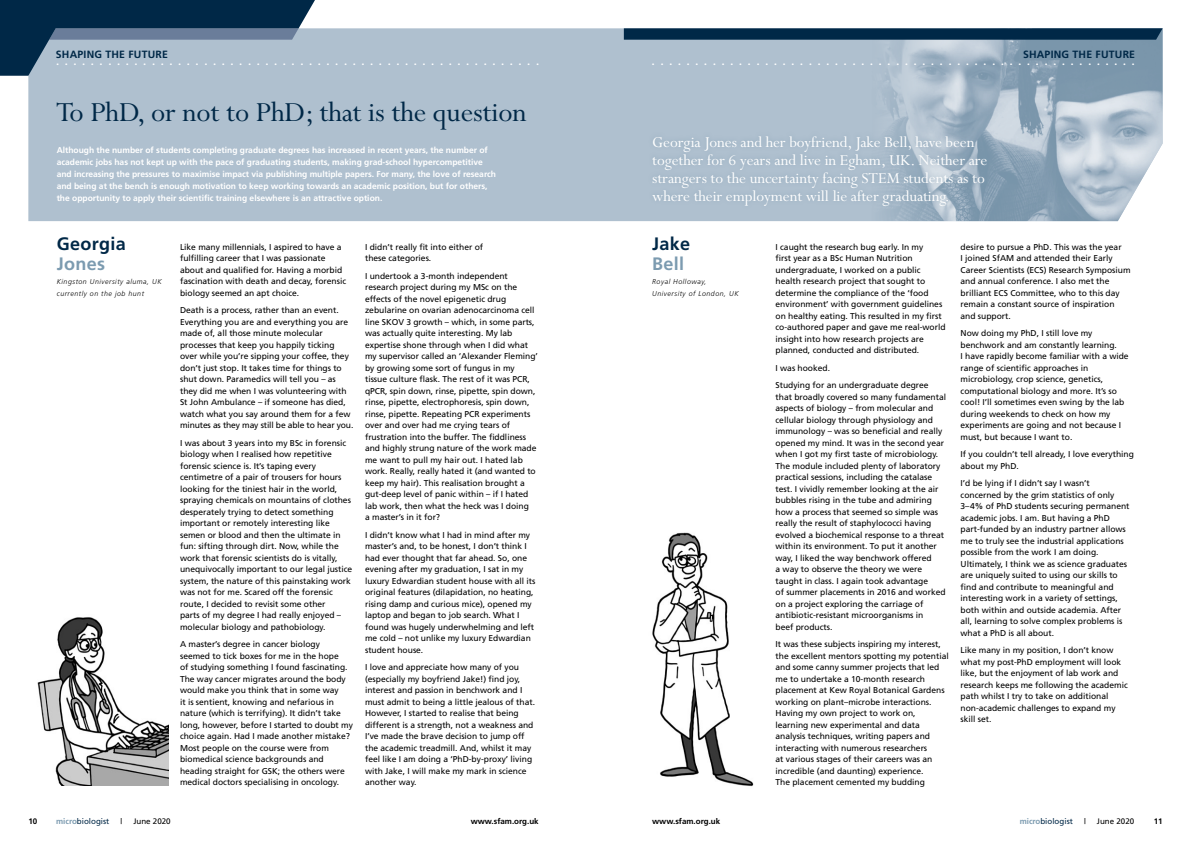
<style>
.page{position:relative;width:1191px;height:842px;background:#fff}
.page>*{position:absolute;margin:0;border:0;box-sizing:border-box;transform-origin:0 0}
.t1{font:31px "Perpetua";letter-spacing:-.005em;color:#002847}
.t2{font:700 18px "Frutiger";letter-spacing:.02em;color:#002847}
.t3{font:700 18px "Frutiger";letter-spacing:.02em;color:#7c9bb0}
.t4{font:17px/18px "Perpetua";letter-spacing:-.005em;color:#fff}
.t5{font:700 10.5px "Frutiger";letter-spacing:.02em;color:#002847}
.t6{font:8.5px/11.5px "Frutiger";letter-spacing:-.005em;color:#000}
.t7{font:700 8.5px/12px "Frutiger";letter-spacing:-.005em;color:#fff}
.t8{font:700 8px "Frutiger";color:#000}
.t9{font:8px "Frutiger";color:#002847}
.t10{font:8px "Frutiger";color:#000}
.t11{font:italic 300 7px/11.5px "Frutiger";letter-spacing:.075em;color:#000}
.t12{font:700 5px "Frutiger";color:#fff}
.s1{font-weight:700;color:#7c9bb0}
</style>
<div class="page">
<div style="left:28px;top:28px;width:840px;height:193px;background:#afc0cf"></div>
<img style="left:868px;top:40px;width:294px;height:181px">
<div style="left:648px;top:131px;width:343px;height:79px;background:#7c9bb0;opacity:.6"></div>
<img style="left:37px;top:617px;width:131px;height:168px">
<img style="left:652px;top:532px;width:102px;height:255px">
<svg style="left:0;top:0;width:315px;height:76px;background:#58748b"></svg>
<svg style="left:624px;top:28px;width:538px;height:12px;background:#0a304e"></svg>
<svg style="left:652px;top:63px;width:482px;height:2px"></svg>
<p class="t5" style="left:56px;top:49px;width:114px">SHAPING THE FUTURE</p>
<p class="t12" style="left:56px;top:61px;width:484px">••••••••••••••••••••••••••••••••••••••••••••••••••••••••</p>
<h1 class="t1" style="left:56px;top:96px;width:472px">To PhD, or not to PhD; that is the question</h1>
<p class="t7" style="left:57px;top:144px;width:441px">Although the number of students completing graduate degrees has increased in recent years, the number of academic jobs has not kept up with the pace of graduating students, making grad-school hypercompetitive and increasing the pressures to maximise impact via publishing multiple papers. For many, the love of research and being at the bench is enough motivation to keep working towards an academic position, but for others, the opportunity to apply their scientific training elsewhere is an attractive option.</p>
<h3 class="t4" style="left:652px;top:133px;width:337px">Georgia Jones and her boyfriend, Jake Bell, have been together for 6 years and live in Egham, UK. Neither are strangers to the uncertainty facing STEM students as to where their employment will lie after graduating.</h3>
<p class="t5" style="left:1023px;top:49px;width:114px">SHAPING THE FUTURE</p>
<h2 class="t2" style="left:57px;top:233px;width:71px">Georgia</h2>
<h2 class="t3" style="left:57px;top:253px;width:50px">Jones</h2>
<p class="t11" style="left:57px;top:276px;width:106px">Kingston University aluma, UK currently on the job hunt</p>
<p class="t6" style="left:180px;top:241px;width:167px">Like many millennials, I aspired to have a fulfilling career that I was passionate about and qualified for. Having a morbid fascination with death and decay, forensic biology seemed an apt choice.</p>
<p class="t6" style="left:180px;top:304px;width:175px">Death is a process, rather than an event.<br>Everything you are and everything you are made of, all those minute molecular processes that keep you happily ticking over while you’re sipping your coffee, they don’t just stop. It takes time for things to shut down. Paramedics will tell you – as they did me when I was volunteering with St John Ambulance – if someone has died, watch what you say around them for a few minutes as they may still be able to hear you.</p>
<p class="t6" style="left:180px;top:437px;width:174px">I was about 3 years into my BSc in forensic biology when I realised how repetitive forensic science is. It’s taping every centimetre of a pair of trousers for hours looking for the tiniest hair in the world, spraying chemicals on mountains of clothes desperately trying to detect something important or remotely interesting like semen or blood and then the ultimate in fun: sifting through dirt. Now, while the work that forensic scientists do is vitally, unequivocally important to our legal justice system, the nature of this painstaking work was not for me. Scared off the forensic route, I decided to revisit some other<br>parts of my degree I had really enjoyed – molecular biology and pathobiology.</p>
<p class="t6" style="left:180px;top:638px;width:174px">A master’s degree in cancer biology<br>seemed to tick boxes for me in the hope<br>of studying something I found fascinating.<br>The way cancer migrates around the body would make you think that in some way<br>it is sentient, knowing and nefarious in nature (which is terrifying). It didn’t take long, however, before I started to doubt my choice again. Had I made another mistake?<br>Most people on the course were from biomedical science backgrounds and heading straight for GSK; the others were medical doctors specialising in oncology.</p>
<p class="t6" style="left:365px;top:241px;width:120px">I didn’t really fit into either of these categories.</p>
<p class="t6" style="left:365px;top:270px;width:174px">I undertook a 3-month independent research project during my MSc on the effects of the novel epigenetic drug zebularine on ovarian adenocarcinoma cell line SKOV 3 growth – which, in some parts, was actually quite interesting. My lab expertise shone through when I did what my supervisor called an ‘Alexander Fleming’ by growing some sort of fungus in my tissue culture flask. The rest of it was PCR, qPCR, spin down, rinse, pipette, spin down, rinse, pipette, electrophoresis, spin down, rinse, pipette. Repeating PCR experiments over and over had me crying tears of frustration into the buffer. The fiddliness and highly strung nature of the work made me want to pull my hair out. I hated lab work. Really, really hated it (and wanted to keep my hair). This realisation brought a gut-deep level of panic within – if I hated lab work, then what the heck was I doing<br>a master’s in it for?</p>
<p class="t6" style="left:365px;top:529px;width:172px">I didn’t know what I had in mind after my master’s and, to be honest, I don’t think I had ever thought that far ahead. So, one evening after my graduation, I sat in my luxury Edwardian student house with all its original features (dilapidation, no heating, rising damp and curious mice), opened my laptop and began to job search. What I found was hugely underwhelming and left me cold – not unlike my luxury Edwardian student house.</p>
<p class="t6" style="left:365px;top:661px;width:171px">I love and appreciate how many of you (especially my boyfriend Jake!) find joy, interest and passion in benchwork and I must admit to being a little jealous of that.<br>However, I started to realise that being different is a strength, not a weakness and I’ve made the brave decision to jump off the academic treadmill. And, whilst it may feel like I am doing a ‘PhD-by-proxy’ living with Jake, I will make my mark in science another way.</p>
<h2 class="t2" style="left:652px;top:233px;width:40px">Jake</h2>
<h2 class="t3" style="left:652px;top:253px;width:34px">Bell</h2>
<p class="t11" style="left:652px;top:276px;width:88px">Royal Holloway,<br>University of London, UK</p>
<p class="t6" style="left:775px;top:241px;width:171px">I caught the research bug early. In my<br>first year as a BSc Human Nutrition undergraduate, I worked on a public health research project that sought to determine the compliance of the ‘food environment’ with government guidelines on healthy eating. This resulted in my first co-authored paper and gave me real-world insight into how research projects are planned, conducted and distributed.</p>
<p class="t6" style="left:775px;top:359px;width:155px;line-height:17.5px">I was hooked.<br>Studying for an undergraduate degree</p>
<p class="t6" style="left:775px;top:391px;width:172px">that broadly covered so many fundamental aspects of biology – from molecular and cellular biology through physiology and immunology – was so beneficial and really opened my mind. It was in the second year when I got my first taste of microbiology.<br>The module included plenty of laboratory practical sessions, including the catalase test. I vividly remember looking at the air bubbles rising in the tube and admiring how a process that seemed so simple was really the result of staphylococci having evolved a biochemical response to a threat within its environment. To put it another way, I liked the way benchwork offered<br>a way to observe the theory we were taught in class. I again took advantage<br>of summer placements in 2016 and worked on a project exploring the carriage of antibiotic-resistant microorganisms in<br>beef products.</p>
<p class="t6" style="left:775px;top:638px;width:175px">It was these subjects inspiring my interest, the excellent mentors spotting my potential and some canny summer projects that led me to undertake a 10-month research placement at Kew Royal Botanical Gardens working on plant–microbe interactions.<br>Having my own project to work on, learning new experimental and data analysis techniques, writing papers and interacting with numerous researchers<br>at various stages of their careers was an incredible (and daunting) experience.<br>The placement cemented my budding</p>
<p class="t6" style="left:960px;top:241px;width:171px">desire to pursue a PhD. This was the year<br>I joined SfAM and attended their Early Career Scientists (ECS) Research Symposium and annual conference. I also met the brilliant ECS Committee, who to this day remain a constant source of inspiration and support.</p>
<p class="t6" style="left:960px;top:327px;width:170px">Now doing my PhD, I still love my benchwork and am constantly learning.<br>I have rapidly become familiar with a wide range of scientific approaches in microbiology, crop science, genetics, computational biology and more. It’s so cool! I’ll sometimes even swing by the lab during weekends to check on how my experiments are going and not because I must, but because I want to.</p>
<p class="t6" style="left:960px;top:448px;width:175px">If you couldn’t tell already, I love everything about my PhD.</p>
<p class="t6" style="left:960px;top:477px;width:170px">I’d be lying if I didn’t say I wasn’t concerned by the grim statistics of only 3–4% of PhD students securing permanent academic jobs. I am. But having a PhD part-funded by an industry partner allows me to truly see the industrial applications possible from the work I am doing.<br>Ultimately, I think we as science graduates are uniquely suited to using our skills to find and contribute to meaningful and interesting work in a variety of settings, both within and outside academia. After all, learning to solve complex problems is what a PhD is all about.</p>
<p class="t6" style="left:960px;top:644px;width:169px">Like many in my position, I don’t know what my post-PhD employment will look like, but the enjoyment of lab work and research keeps me following the academic path whilst I try to take on additional non-academic challenges to expand my skill set.</p>
<p class="t8" style="left:28px;top:817px;width:10px">10</p>
<p class="t9" style="left:56px;top:817px;width:55px"><span class="s1">micro</span>biologist</p>
<p class="t10" style="left:120px;top:817px;width:3px">|</p>
<p class="t10" style="left:133px;top:817px;width:39px">June 2020</p>
<p class="t8" style="left:471px;top:817px;width:70px">www.sfam.org.uk</p>
<p class="t8" style="left:652px;top:817px;width:70px">www.sfam.org.uk</p>
<p class="t9" style="left:1019px;top:817px;width:55px"><span class="s1">micro</span>biologist</p>
<p class="t10" style="left:1084px;top:817px;width:3px">|</p>
<p class="t10" style="left:1097px;top:817px;width:39px">June 2020</p>
<p class="t8" style="left:1153px;top:817px;width:10px">11</p>
</div>
